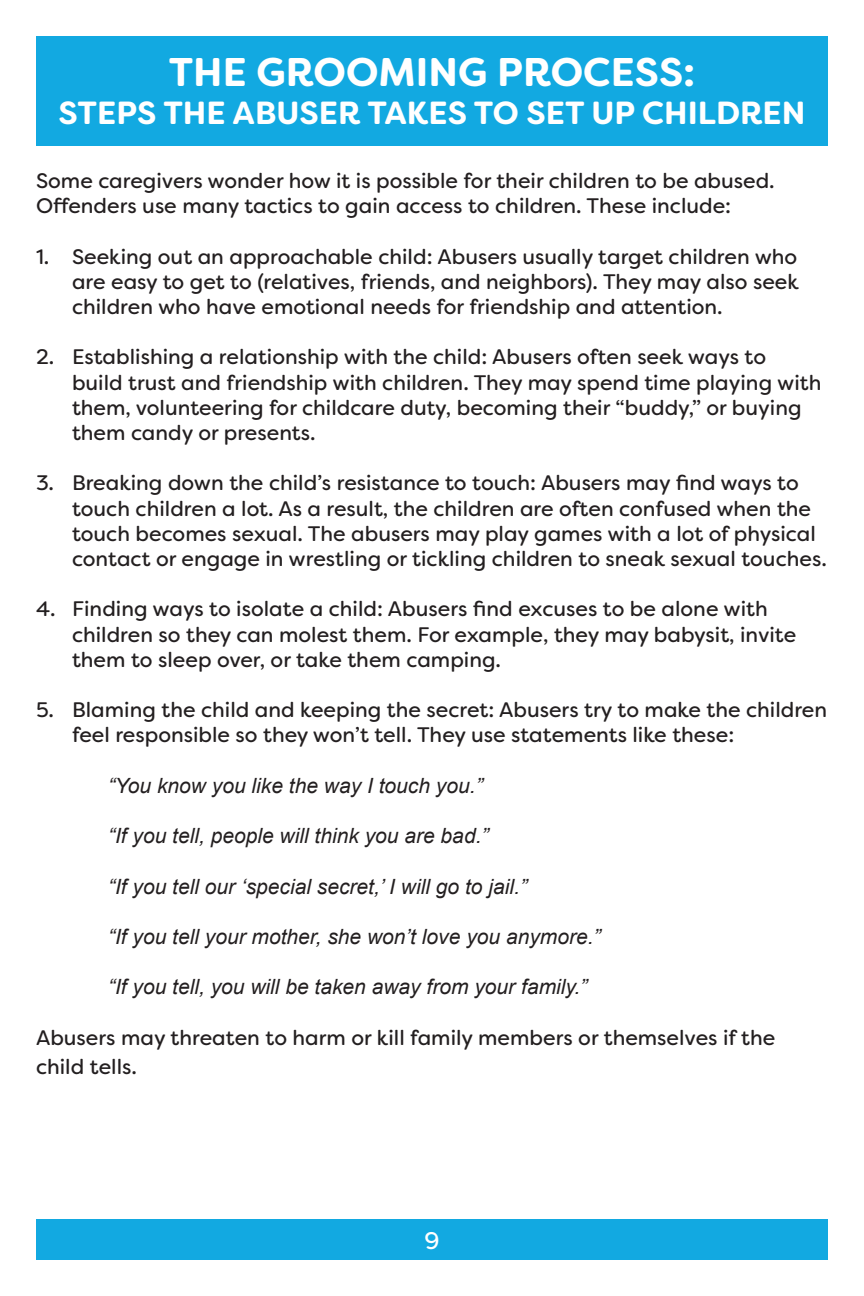
<style>
.page{position:relative;width:864px;height:1296px;background:#fff}
.page>*{position:absolute;margin:0;border:0;box-sizing:border-box;transform-origin:0 0}
.t1{font:700 40px "Filson Soft";color:#fff}
.t2{font:700 32px "Filson Soft";color:#fff}
.t3{font:24px "Filson Soft";color:#fff}
.t4{font:21px/25.2px "Filson Soft";color:#231f20}
.t5{font:italic 21px "Arial";color:#231f20}
</style>
<div class="page">
<div style="left:36px;top:36px;width:792px;height:109px;background:#12a9e1"></div>
<div style="left:36px;top:1220px;width:792px;height:40px;background:#12a9e1"></div>
<p class="t1" style="left:169px;top:46px;width:528px">THE GROOMING PROCESS:</p>
<p class="t2" style="left:58px;top:93px;width:749px">STEPS THE ABUSER TAKES TO SET UP CHILDREN</p>
<p class="t4" style="left:36px;top:168px;width:740px">Some caregivers wonder how it is possible for their children to be abused.</p>
<p class="t4" style="left:36px;top:193px;width:697px">Offenders use many tactics to gain access to children. These include:</p>
<p class="t4" style="left:72px;top:244px;width:728px;text-align:justify;text-indent:-36px">1. Seeking out an approachable child: Abusers usually target children who are easy to get to (relatives, friends, and neighbors). They may also seek children who have emotional needs for friendship and attention.</p>
<p class="t4" style="left:72px;top:344px;width:751px;text-indent:-36px">2. Establishing a relationship with the child: Abusers often seek ways to build trust and friendship with children. They may spend time playing with them, volunteering for childcare duty, becoming their “buddy,” or buying them candy or presents.</p>
<p class="t4" style="left:72px;top:470px;width:756px;text-indent:-36px">3. Breaking down the child’s resistance to touch: Abusers may find ways to touch children a lot. As a result, the children are often confused when the touch becomes sexual. The abusers may play games with a lot of physical contact or engage in wrestling or tickling children to sneak sexual touches.</p>
<p class="t4" style="left:72px;top:596px;width:726px;text-indent:-36px">4. Finding ways to isolate a child: Abusers find excuses to be alone with children so they can molest them. For example, they may babysit, invite them to sleep over, or take them camping.</p>
<p class="t4" style="left:72px;top:697px;width:757px;text-indent:-36px">5. Blaming the child and keeping the secret: Abusers try to make the children feel responsible so they won’t tell. They use statements like these:</p>
<p class="t5" style="left:108px;top:772px;width:376px">“You know you like the way I touch you.”</p>
<p class="t5" style="left:108px;top:822px;width:382px">“If you tell, people will think you are bad.”</p>
<p class="t5" style="left:108px;top:873px;width:420px">“If you tell our ‘special secret,’ I will go to jail.”</p>
<p class="t5" style="left:108px;top:923px;width:494px">“If you tell your mother, she won’t love you anymore.”</p>
<p class="t5" style="left:108px;top:973px;width:481px">“If you tell, you will be taken away from your family.”</p>
<p class="t4" style="left:36px;top:1025px;width:741px">Abusers may threaten to harm or kill family members or themselves if the</p>
<p class="t4" style="left:36px;top:1054px;width:102px">child tells.</p>
<p class="t3" style="left:424px;top:1225px;width:17px">9</p>
</div>
